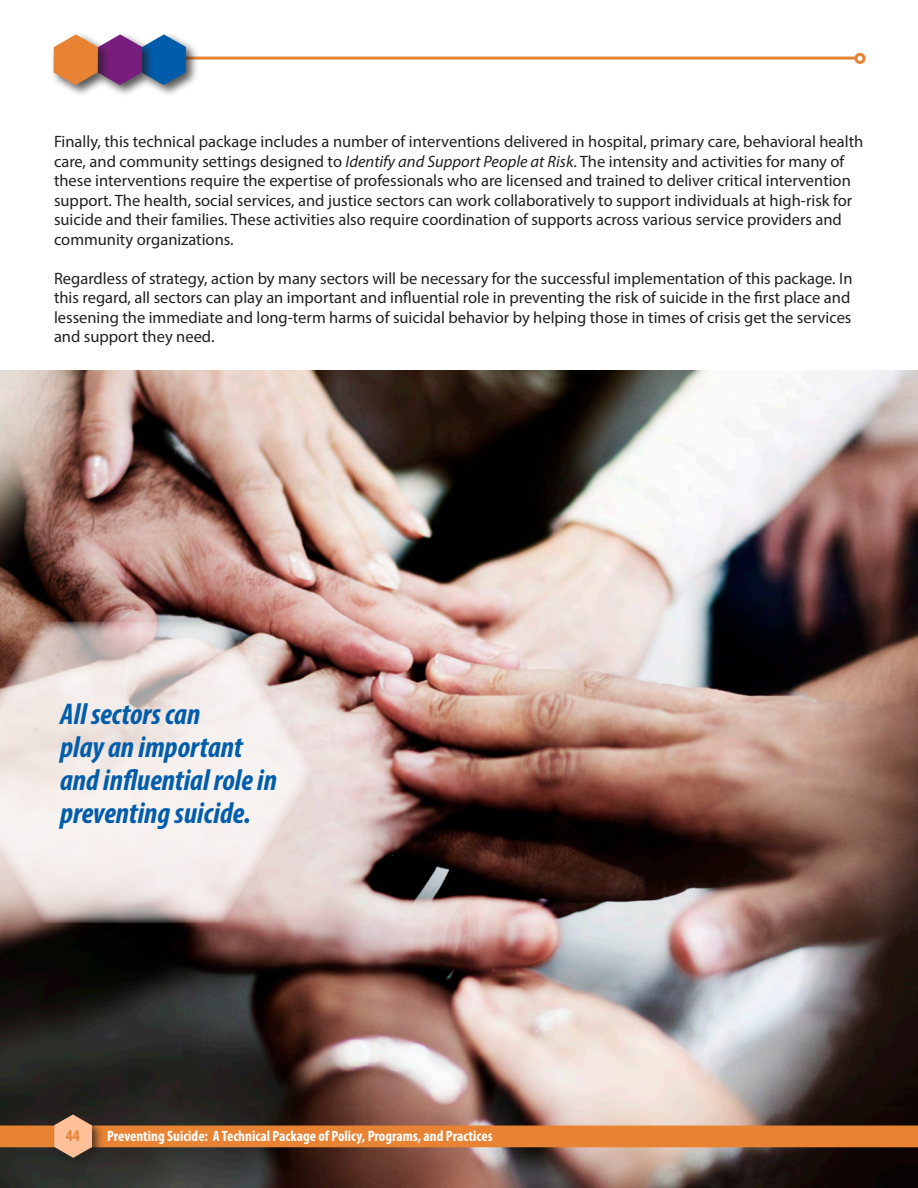
<style>
.page{position:relative;width:918px;height:1188px;background:#fff}
.page>*{position:absolute;margin:0;border:0;box-sizing:border-box;transform-origin:0 0}
.Photo_text_quotes{font:italic 700 condensed 30px "Myriad Pro";color:#015dab}
.t1{font:16.5px/19.5px "Myriad Pro";color:#231f20}
.t2{font:700 condensed 16.5px "Myriad Pro";color:#e88334}
.t3{font:700 condensed 15px "Myriad Pro";color:#fff}
.s1{font-style:italic}
</style>
<div class="page">
<img style="left:0;top:371px;width:918px;height:817px">
<hr style="left:117px;top:57px;width:747px;height:3px;background:#e88334">
<div style="left:856px;top:54px;width:8px;height:8px;background:#fff;border-radius:50%"></div>
<div style="left:854px;top:53px;width:12px;height:11px;border:3px solid #e88334;border-radius:50%"></div>
<div style="left:138px;top:32px;width:61px;height:65px;background:#231f20;opacity:.75"></div>
<div style="left:94px;top:32px;width:61px;height:65px;background:#231f20;opacity:.75"></div>
<div style="left:50px;top:32px;width:60px;height:65px;background:#231f20;opacity:.75"></div>
<svg style="left:54px;top:34px;width:132px;height:51px;background:#8a7186"></svg>
<div style="left:0;top:1126px;width:907px;height:21px;background:#e88334"></div>
<div style="left:51px;top:1112px;width:54px;height:58px;background:#231f20;opacity:.75"></div>
<svg style="left:54px;top:1114px;width:38px;height:44px;background:#c49678"></svg>
<svg style="left:0;top:621px;width:313px;height:302px"></svg>
<p class="t1" style="left:54px;top:132px;width:811px">Finally, this technical package includes a number of interventions delivered in hospital, primary care, behavioral health care, and community settings designed to <span class="s1">Identify and Support People at Risk</span>. The intensity and activities for many of these interventions require the expertise of professionals who are licensed and trained to deliver critical intervention support. The health, social services, and justice sectors can work collaboratively to support individuals at high-risk for suicide and their families. These activities also require coordination of supports across various service providers and community organizations.</p>
<p class="t1" style="left:54px;top:268px;width:800px">Regardless of strategy, action by many sectors will be necessary for the successful implementation of this package. In this regard, all sectors can play an important and influential role in preventing the risk of suicide in the first place and lessening the immediate and long-term harms of suicidal behavior by helping those in times of crisis get the services and support they need.</p>
<p class="Photo_text_quotes" style="left:60px;top:695px;width:142px">All sectors can</p>
<p class="Photo_text_quotes" style="left:60px;top:728px;width:184px">play an important</p>
<p class="Photo_text_quotes" style="left:60px;top:761px;width:218px">and influential role in</p>
<p class="Photo_text_quotes" style="left:60px;top:794px;width:192px">preventing suicide.</p>
<p class="t2" style="left:66px;top:1126px;width:16px">44</p>
<p class="t3" style="left:107px;top:1126px;width:387px">Preventing Suicide: A Technical Package of Policy, Programs, and Practices</p>
</div>
